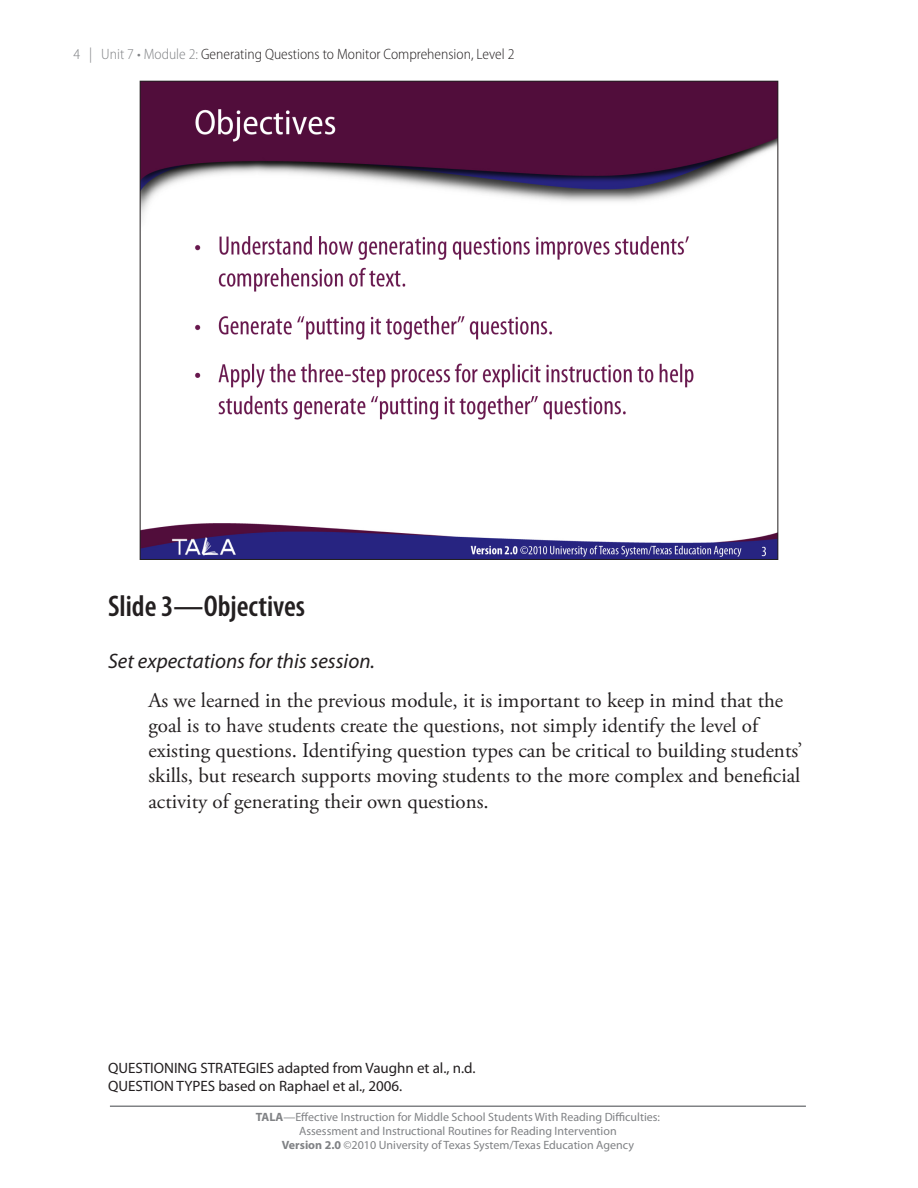
<style>
.page{position:relative;width:918px;height:1188px;background:#fff}
.page>*{position:absolute;margin:0;border:0;box-sizing:border-box;transform-origin:0 0}
.Slide_Name{font:600 condensed 30px "Myriad Pro";color:#231f20}
.Text{font:21px/25.2px "Adobe Garamond Pro";color:#231f20}
.Directive{font:italic 21px "Myriad Pro";color:#231f20}
.t1{font:300 semi-condensed 15px "Myriad Pro";color:#231f20}
.t2{font:15px/18px "Myriad Pro";color:#231f20}
.t3{font:300 semi-condensed 15px "Myriad Pro";color:#808285}
.t4{font:12px/14.4px "Myriad Pro";color:#808285;text-align:center}
.s1{color:#808285}
.s2{font-weight:700}
</style>
<div class="page">
<hr style="left:110px;top:1106px;width:696px;height:1px;background:#808285">
<img style="left:142px;top:83px;width:634px;height:475px">
<p class="t3" style="left:74px;top:46px;width:65px">4 | Unit 4</p>
<p class="t3" style="left:101px;top:46px;width:96px">Unit 7 ••Module 2</p>
<p class="t1" style="left:147px;top:46px;width:360px"><span class="s1">Module 3: :</span> Generating Questions to Monitor Comprehension, Level</p>
<p class="t1" style="left:207px;top:46px;width:308px">Generating Questions to Monitor Comprehension, Part 2</p>
<p class="Slide_Name" style="left:108px;top:590px;width:199px">Slide 3—Objectives</p>
<p class="Directive" style="left:108px;top:650px;width:269px">Set expectations for this session.</p>
<p class="Text" style="left:148px;top:688px;width:655px">As we learned in the previous module, it is important to keep in mind that the goal is to have students create the questions, not simply identify the level of existing questions. Identifying question types can be critical to building students’ skills, but research supports moving students to the more complex and beneficial activity of generating their own questions.</p>
<p class="t2" style="left:108px;top:1059px;width:369px">QUESTIONING STRATEGIES adapted from Vaughn et al., n.d.<br>QUESTION TYPES based on Raphael et al., 2006.</p>
<p class="t4" style="left:256px;top:1110px;width:406px"><span class="s2">TALA</span>—Effective Instruction for Middle School Students With Reading Difficulties:<br>Assessment and Instructional Routines for Reading Intervention<br><span class="s2">Version 2.0</span> ©2010 University of Texas System/Texas Education Agency</p>
</div>
